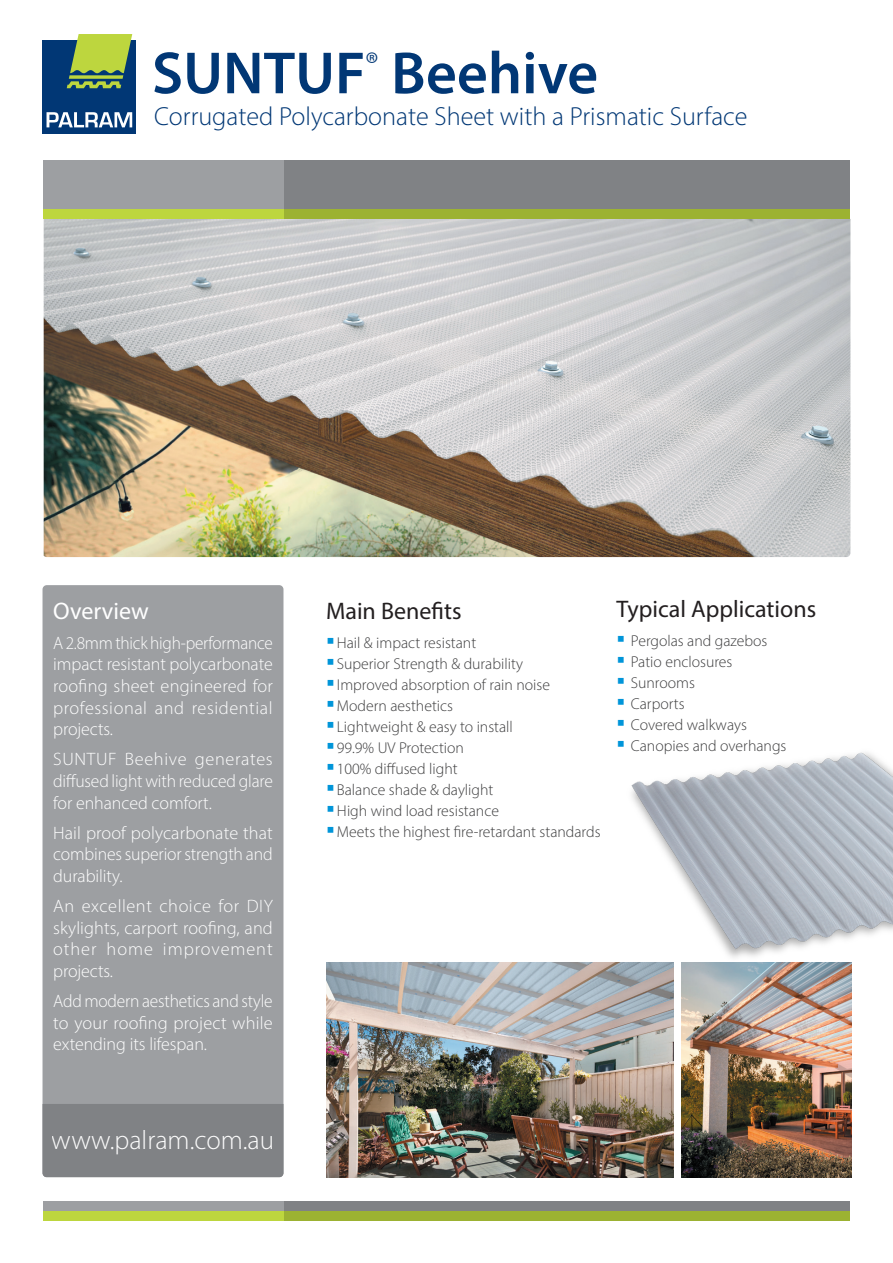
<style>
.page{position:relative;width:893px;height:1263px;background:#fff}
.page>*{position:absolute;margin:0;border:0;box-sizing:border-box;transform-origin:0 0}
.t1{font:600 60px "Myriad Pro";color:#013775}
.t2{font:300 27px "Myriad Pro";color:#fff}
.t3{font:300 26.25px "Myriad Pro";color:#013775}
.t4{font:24px "Myriad Pro";color:#231f20}
.t5{font:24px "Myriad Pro";color:#fff}
.t6{font:300 18px/21.6px "Myriad Pro";color:#fff;text-align:justify}
.t7{font:300 18px/21.6px "Myriad Pro";color:#fff;text-align:justify;scale:.96 1}
.t8{font:300 15.75px/21px "Myriad Pro";color:#3e3e3f}
</style>
<div class="page">
<img style="left:326px;top:963px;width:347px;height:214px">
<img style="left:681px;top:999px;width:170px;height:178px">
<img style="left:44px;top:219px;width:806px;height:338px">
<div style="left:43px;top:585px;width:240px;height:592px;background:#9d9fa2;border-radius:4px"></div>
<div style="left:43px;top:1104px;width:240px;height:73px;background:#808285"></div>
<div style="left:283px;top:160px;width:567px;height:59px;background:#808285"></div>
<div style="left:43px;top:160px;width:240px;height:59px;background:#9d9fa2"></div>
<div style="left:283px;top:209px;width:567px;height:10px;background:#9cb232"></div>
<div style="left:43px;top:209px;width:240px;height:10px;background:#bdd63e"></div>
<div style="left:283px;top:1211px;width:567px;height:9px;background:#9cb232"></div>
<div style="left:283px;top:1201px;width:567px;height:10px;background:#808285"></div>
<div style="left:43px;top:1211px;width:240px;height:9px;background:#bdd63e"></div>
<div style="left:43px;top:1201px;width:240px;height:10px;background:#9d9fa2"></div>
<img style="left:610px;top:752px;width:283px;height:247px">
<div style="left:43px;top:41px;width:93px;height:93px;background:#013775"></div>
<svg style="left:47px;top:112px;width:85px;height:15px"></svg>
<svg style="left:67px;top:34px;width:65px;height:54px"></svg>
<h1 class="t1" style="left:152px;top:35px;width:448px">SUNTUF<sup>®</sup> Beehive</h1>
<h3 class="t3" style="left:154px;top:101px;width:595px">Corrugated Polycarbonate Sheet with a Prismatic Surface</h3>
<h3 class="t5" style="left:53px;top:596px;width:97px">Overview</h3>
<p class="t7" style="left:53px;top:632px;width:230px">A 2.8mm thick high-performance impact resistant polycarbonate roofing sheet engineered for professional and residential projects.</p>
<p class="t6" style="left:53px;top:748px;width:221px">SUNTUF Beehive generates diffused light with reduced glare for enhanced comfort.</p>
<p class="t6" style="left:53px;top:822px;width:221px">Hail proof polycarbonate that combines superior strength and durability.</p>
<p class="t6" style="left:53px;top:895px;width:221px">An excellent choice for DIY skylights, carport roofing, and other home improvement projects.</p>
<p class="t6" style="left:53px;top:990px;width:221px">Add modern aesthetics and style to your roofing project while extending its lifespan.</p>
<h2 class="t2" style="left:52px;top:1124px;width:224px">www.palram.com.au</h2>
<h3 class="t4" style="left:326px;top:596px;width:137px">Main Benefits</h3>
<p class="t8" style="left:337px;top:632px;width:265px">Hail &amp; impact resistant<br>Superior Strength &amp; durability<br>Improved absorption of rain noise<br>Modern aesthetics<br>Lightweight &amp; easy to install<br>99.9% UV Protection<br>100% diffused light<br>Balance shade &amp; daylight<br>High wind load resistance<br>Meets the highest fire-retardant standards</p>
<h3 class="t4" style="left:617px;top:594px;width:201px">Typical Applications</h3>
<p class="t8" style="left:631px;top:630px;width:157px">Pergolas and gazebos<br>Patio enclosures<br>Sunrooms<br>Carports<br>Covered walkways<br>Canopies and overhangs</p>
</div>
